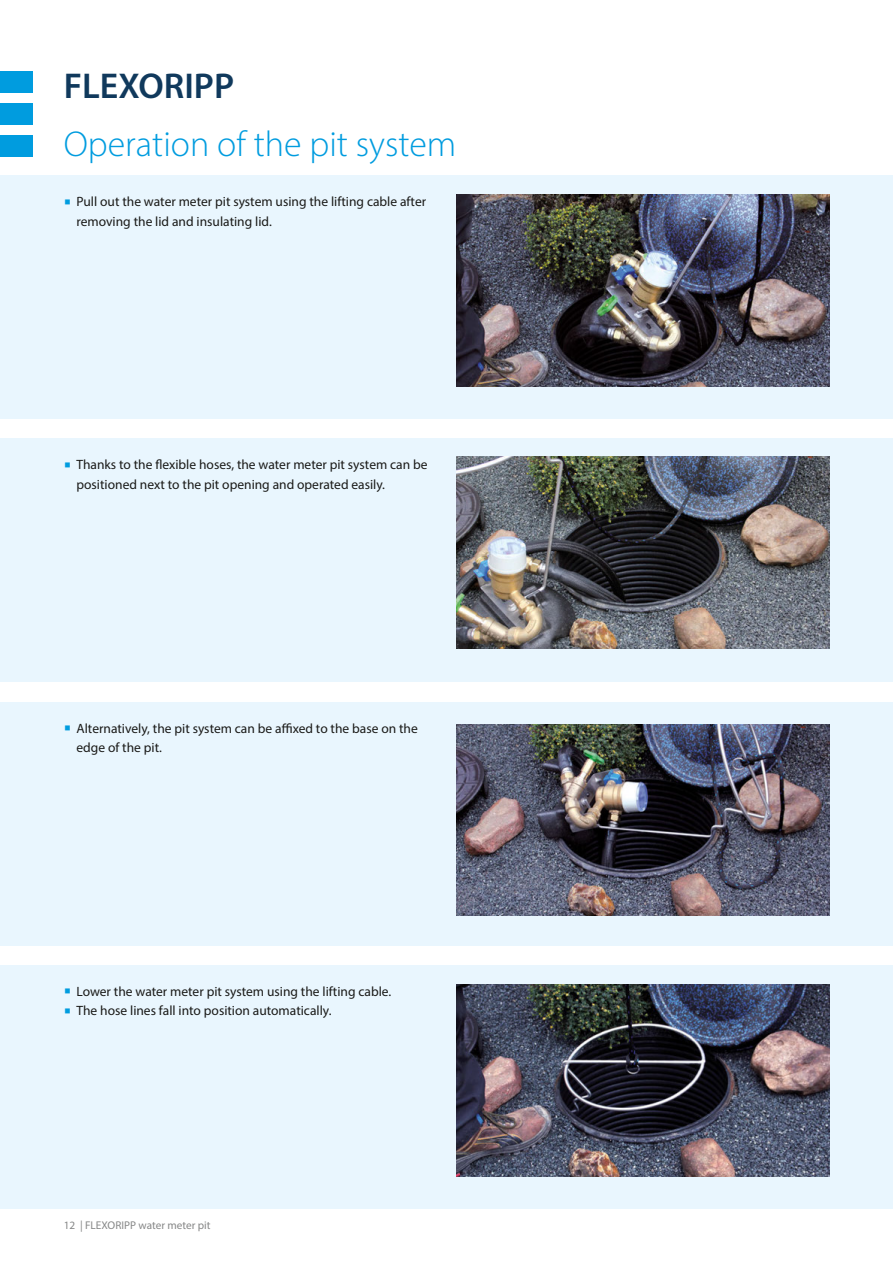
<style>
.page{position:relative;width:893px;height:1263px;background:#fff}
.page>*{position:absolute;margin:0;border:0;box-sizing:border-box;transform-origin:0 0}
.HL1_24_26pt{font:300 36px "Myriad Pro";color:#009cdf}
.HL1_24_26pt-2{font:600 36px "Myriad Pro";color:#10395c}
.t1{font:13.5px/19.5px "Myriad Pro";color:#1a1a18}
.t2{font:11.25px "Myriad Pro";color:#868787}
</style>
<div class="page">
<div style="left:0;top:965px;width:893px;height:244px;background:#e9f6fe"></div>
<div style="left:0;top:702px;width:893px;height:243px;background:#e9f6fe"></div>
<div style="left:1px;top:71px;width:32px;height:22px;background:#009cdf"></div>
<div style="left:1px;top:103px;width:32px;height:22px;background:#009cdf"></div>
<div style="left:1px;top:135px;width:32px;height:21px;background:#009cdf"></div>
<div style="left:0;top:71px;width:20px;height:22px;background:#009cdf"></div>
<div style="left:0;top:103px;width:20px;height:22px;background:#009cdf"></div>
<div style="left:0;top:135px;width:20px;height:21px;background:#009cdf"></div>
<div style="left:0;top:176px;width:893px;height:243px;background:#e9f6fe"></div>
<img style="left:456px;top:195px;width:373px;height:191px">
<img style="left:456px;top:724px;width:373px;height:192px">
<img style="left:456px;top:985px;width:373px;height:191px">
<div style="left:0;top:438px;width:893px;height:244px;background:#e9f6fe"></div>
<img style="left:456px;top:457px;width:373px;height:191px">
<p class="HL1_24_26pt-2" style="left:64px;top:63px;width:172px">FLEXORIPP</p>
<p class="HL1_24_26pt" style="left:64px;top:122px;width:394px">Operation of the pit system</p>
<p class="t1" style="left:77px;top:192px;width:351px">Pull out the water meter pit system using the lifting cable after removing the lid and insulating lid.</p>
<p class="t1" style="left:77px;top:455px;width:353px">Thanks to the flexible hoses, the water meter pit system can be positioned next to the pit opening and operated easily.</p>
<p class="t1" style="left:77px;top:718px;width:343px">Alternatively, the pit system can be affixed to the base on the edge of the pit.</p>
<p class="t1" style="left:77px;top:981px;width:316px">Lower the water meter pit system using the lifting cable.</p>
<p class="t1" style="left:77px;top:1001px;width:256px">The hose lines fall into position automatically.</p>
<p class="t2" style="left:64px;top:1218px;width:148px">12 | FLEXORIPP water meter pit</p>
</div>
